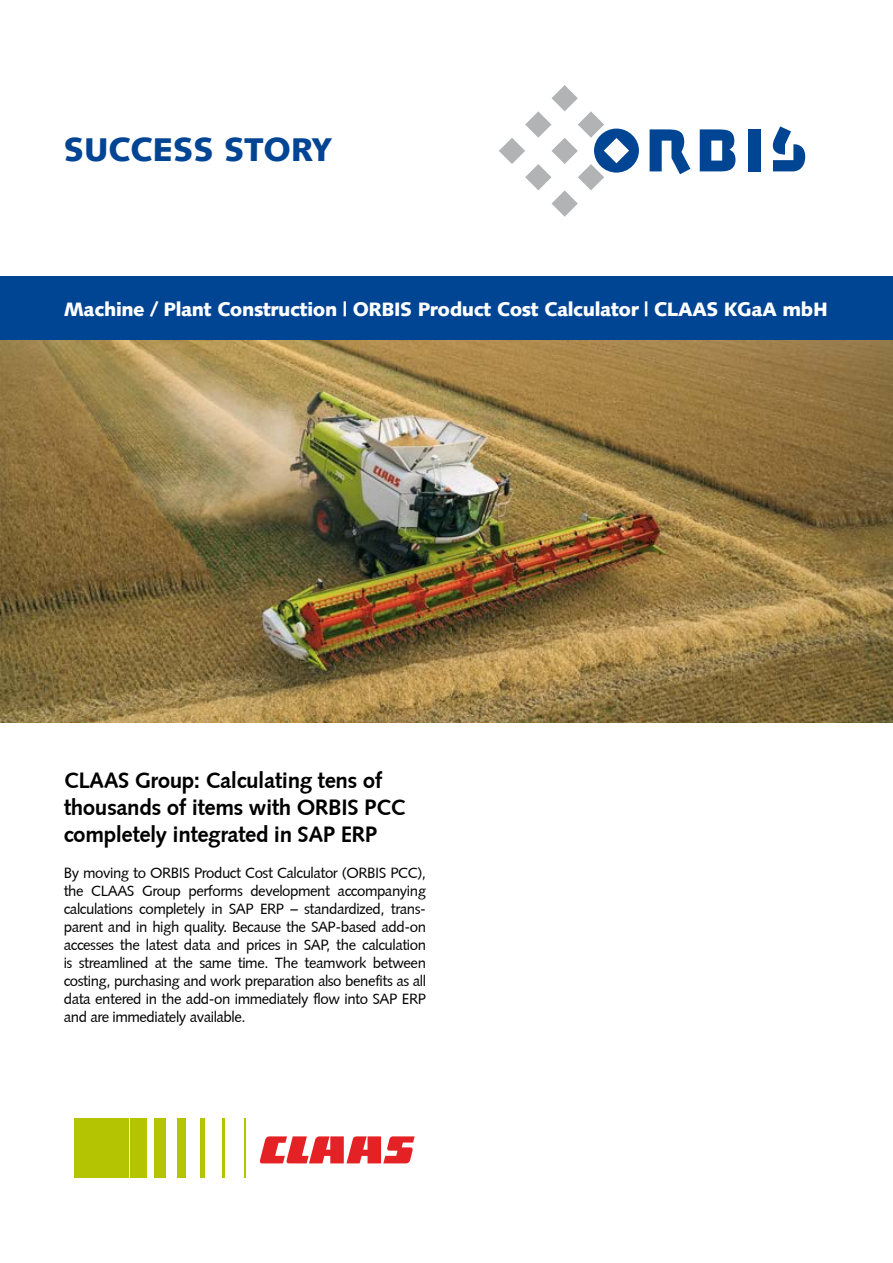
<style>
.page{position:relative;width:893px;height:1263px;background:#fff}
.page>*{position:absolute;margin:0;border:0;box-sizing:border-box;transform-origin:0 0}
.t1{font:900 33px "Syntax";color:#004494}
.t2{font:700 22.5px/27px "Syntax";letter-spacing:-.02em;color:#000}
.t3{font:900 19.5px "Syntax";letter-spacing:-.02em;color:#fff}
.t4{font:15px/18px "Syntax";letter-spacing:-.03em;color:#000;text-align:justify}
</style>
<div class="page">
<img style="left:0;top:340px;width:893px;height:383px">
<div style="left:0;top:276px;width:893px;height:64px;background:#004494"></div>
<svg style="left:700px;top:129px;width:36px;height:43px"></svg>
<div style="left:748px;top:129px;width:12px;height:42px;background:#004494"></div>
<svg style="left:650px;top:129px;width:40px;height:45px"></svg>
<svg style="left:499px;top:85px;width:140px;height:132px"></svg>
<svg style="left:772px;top:126px;width:33px;height:45px"></svg>
<svg style="left:260px;top:1136px;width:155px;height:27px"></svg>
<div style="left:74px;top:1119px;width:54px;height:59px;background:#b5c402"></div>
<div style="left:130px;top:1119px;width:17px;height:59px;background:#b5c402"></div>
<div style="left:154px;top:1119px;width:12px;height:59px;background:#b5c402"></div>
<div style="left:177px;top:1119px;width:8px;height:59px;background:#b5c402"></div>
<hr style="left:200px;top:1119px;width:4px;height:59px;background:#b5c402">
<hr style="left:223px;top:1119px;width:2px;height:59px;background:#b5c402">
<hr style="left:244px;top:1119px;width:2px;height:59px;background:#b5c402">
<h1 class="t1" style="left:64px;top:130px;width:269px">SUCCESS STORY</h1>
<h3 class="t3" style="left:64px;top:297px;width:765px">Machine / Plant Construction | ORBIS Product Cost Calculator | CLAAS KGaA mbH</h3>
<h2 class="t2" style="left:64px;top:766px;width:343px">CLAAS Group: Calculating tens of thousands of items with ORBIS PCC completely integrated in SAP ERP</h2>
<p class="t4" style="left:64px;top:863px;width:364px">By moving to ORBIS Product Cost Calculator (ORBIS PCC), the CLAAS Group performs development accompanying calculations completely in SAP ERP – standardized, trans&shy;parent and in high quality. Because the SAP-based add-on accesses the latest data and prices in SAP, the calculation is streamlined at the same time. The teamwork between costing, purchasing and work preparation also benefits as all data entered in the add-on immediately flow into SAP ERP and are immediately available.</p>
</div>
